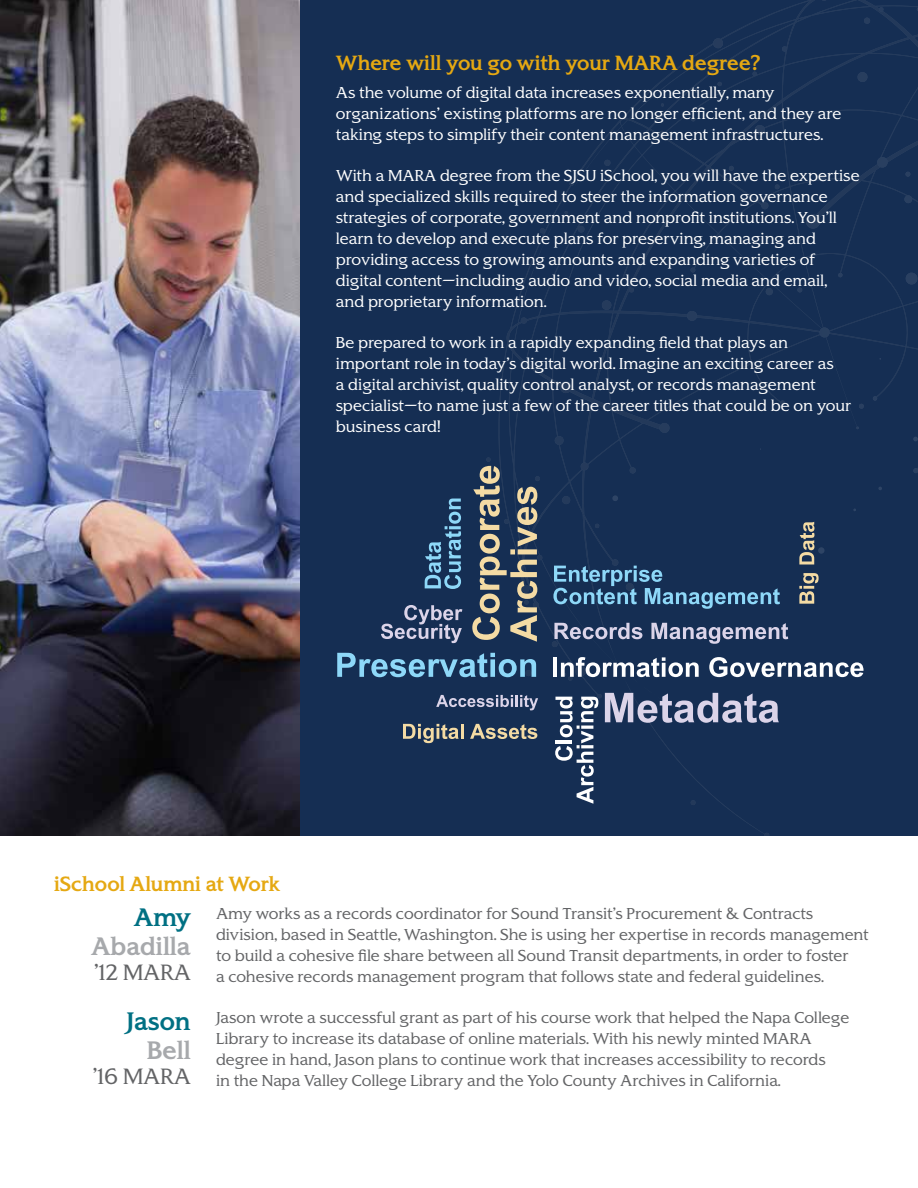
<style>
.page{position:relative;width:918px;height:1188px;background:#fff}
.page>*{position:absolute;margin:0;border:0;box-sizing:border-box;transform-origin:0 0}
.t1{font:700 24px/28.8px "SJSU Spartan";color:#a7a9ac;text-align:right}
.t2{font:700 24px/28.8px "SJSU Spartan";color:#007083;text-align:right}
.t3{font:300 21px "SJSU Spartan";color:#636466}
.t4{font:700 19.5px "SJSU Spartan";color:#e5a812}
.Body_Content{font:300 15px/21px "SJSU Spartan";color:#fff}
.t5{font:300 15px/21px "SJSU Spartan";color:#636466}
.s1{color:#007083}
.s2{color:#a7a9ac}
</style>
<div class="page">
<div style="left:0;top:0;width:918px;height:836px;background:#152e53"></div>
<svg style="left:514px;top:120px;width:301px;height:462px"></svg>
<svg style="left:612px;top:495px;width:6px;height:6px"></svg>
<svg style="left:560px;top:381px;width:12px;height:12px"></svg>
<svg style="left:554px;top:436px;width:10px;height:9px"></svg>
<svg style="left:562px;top:496px;width:9px;height:8px"></svg>
<svg style="left:604px;top:160px;width:7px;height:6px"></svg>
<svg style="left:520px;top:317px;width:7px;height:7px"></svg>
<svg style="left:580px;top:462px;width:9px;height:8px"></svg>
<svg style="left:539px;top:228px;width:6px;height:5px"></svg>
<svg style="left:601px;top:300px;width:11px;height:10px"></svg>
<svg style="left:564px;top:211px;width:4px;height:3px"></svg>
<svg style="left:577px;top:226px;width:8px;height:7px"></svg>
<svg style="left:568px;top:179px;width:6px;height:7px"></svg>
<svg style="left:595px;top:524px;width:5px;height:4px"></svg>
<svg style="left:620px;top:0;width:298px;height:473px"></svg>
<svg style="left:381px;top:605px;width:81px;height:38px"></svg>
<svg style="left:403px;top:724px;width:56px;height:19px"></svg>
<hr style="left:461px;top:724px;width:3px;height:15px;background:#f4dba4">
<svg style="left:470px;top:724px;width:67px;height:15px"></svg>
<svg style="left:436px;top:695px;width:102px;height:15px"></svg>
<svg style="left:799px;top:573px;width:20px;height:31px"></svg>
<svg style="left:799px;top:522px;width:26px;height:43px"></svg>
<hr style="left:553px;top:657px;width:4px;height:20px;background:#fff">
<svg style="left:553px;top:559px;width:227px;height:50px"></svg>
<svg style="left:551px;top:623px;width:91px;height:24px"></svg>
<svg style="left:651px;top:623px;width:137px;height:21px"></svg>
<svg style="left:472px;top:457px;width:71px;height:185px"></svg>
<svg style="left:337px;top:653px;width:199px;height:24px"></svg>
<svg style="left:425px;top:499px;width:36px;height:90px"></svg>
<svg style="left:555px;top:657px;width:309px;height:179px"></svg>
<img style="left:0;top:0;width:299px;height:836px">
<h4 class="t4" style="left:336px;top:50px;width:426px">Where will you go with your MARA degree?</h4>
<p class="Body_Content" style="left:336px;top:82px;width:507px">As the volume of digital data increases exponentially, many organizations’ existing platforms are no longer efficient, and they are taking steps to simplify their content management infrastructures.</p>
<p class="Body_Content" style="left:336px;top:165px;width:525px">With a MARA degree from the SJSU iSchool, you will have the expertise and specialized skills required to steer the information governance strategies of corporate, government and nonprofit institutions. You’ll learn to develop and execute plans for preserving, managing and providing access to growing amounts and expanding varieties of digital content—including audio and video, social media and email,<br>and proprietary information.</p>
<p class="Body_Content" style="left:336px;top:333px;width:517px">Be prepared to work in a rapidly expanding field that plays an important role in today’s digital world. Imagine an exciting career as<br>a digital archivist, quality control analyst, or records management specialist—to name just a few of the career titles that could be on your business card!</p>
<h4 class="t4" style="left:54px;top:871px;width:228px">iSchool Alumni at Work</h4>
<h3 class="t1" style="left:91px;top:903px;width:102px"><span class="s1">Amy<br></span>Abadilla</h3>
<h3 class="t3" style="left:94px;top:959px;width:98px">’12 MARA</h3>
<p class="t5" style="left:216px;top:903px;width:654px">Amy works as a records coordinator for Sound Transit’s Procurement &amp; Contracts division, based in Seattle, Washington. She is using her expertise in records management to build a cohesive file share between all Sound Transit departments, in order to foster<br>a cohesive records management program that follows state and federal guidelines.</p>
<h5 class="t2" style="left:127px;top:1007px;width:66px">Jason<br><span class="s2">Bell</span></h5>
<h5 class="t3" style="left:93px;top:1063px;width:100px">’16 MARA</h5>
<p class="t5" style="left:216px;top:1007px;width:635px">Jason wrote a successful grant as part of his course work that helped the Napa College Library to increase its database of online materials. With his newly minted MARA degree in hand, Jason plans to continue work that increases accessibility to records<br>in the Napa Valley College Library and the Yolo County Archives in California.</p>
</div>
